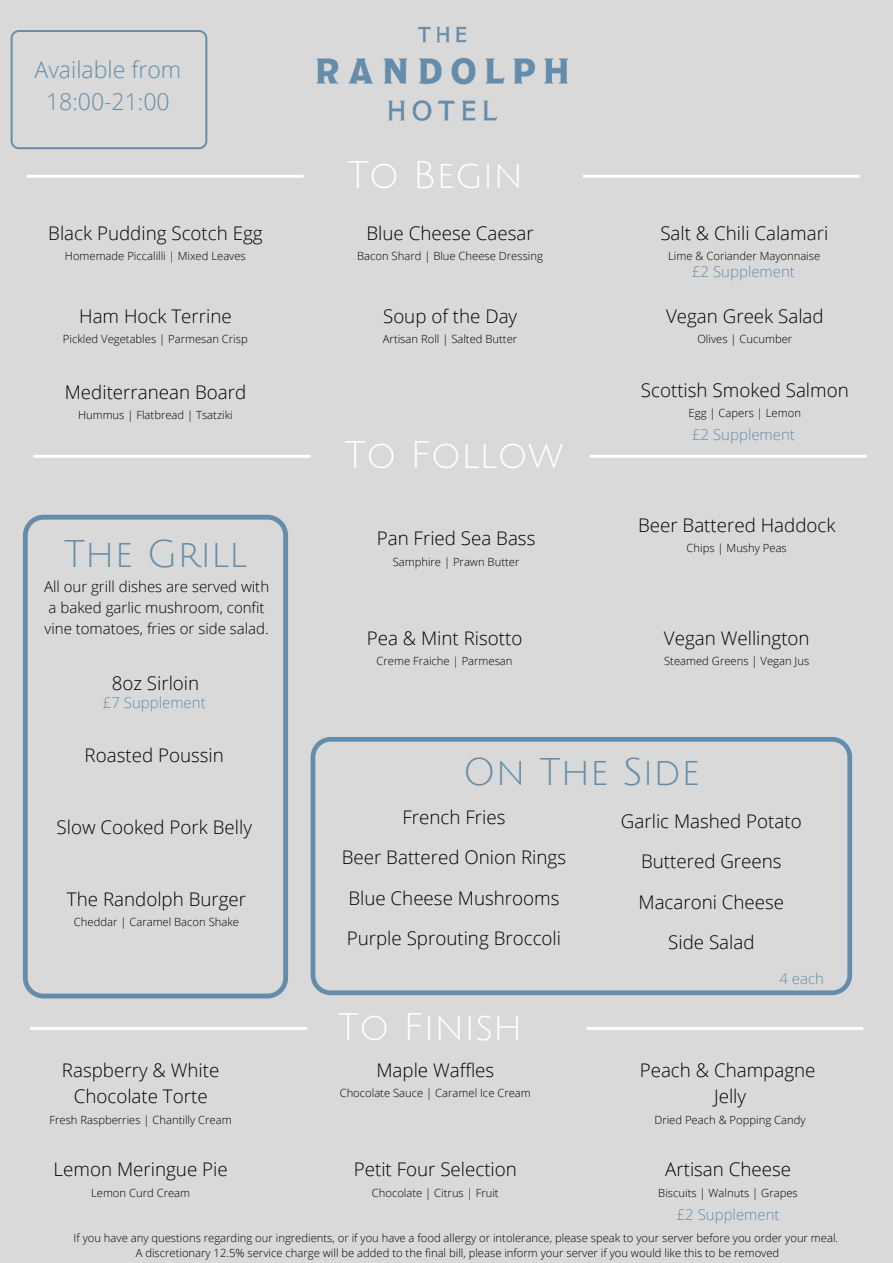
<style>
.page{position:relative;width:893px;height:1263px;background:#d9d9d9}
.page>*{position:absolute;margin:0;border:0;box-sizing:border-box;transform-origin:0 0}
.t1{font:37.5px "Julius Sans One";color:#fff}
.t2{font:37.5px "Julius Sans One";color:#648dab}
.t3{font:300 23.1px/32.2px "Open Sans";color:#648dab;text-align:center}
.t4{font:300 18.75px/40.5px "Open Sans";color:#000;text-align:center}
.t5{font:300 15px/20.9px "Open Sans";color:#000}
.t6{font:300 15px "Open Sans";color:#648dab}
.t7{font:300 11.25px/15.8px "Open Sans";color:#000;text-align:center}
</style>
<div class="page">
<svg style="left:23px;top:515px;width:265px;height:483px"></svg>
<svg style="left:311px;top:737px;width:541px;height:258px"></svg>
<svg style="left:33px;top:455px;width:277px;height:3px"></svg>
<svg style="left:590px;top:455px;width:276px;height:3px"></svg>
<svg style="left:27px;top:175px;width:276px;height:3px"></svg>
<svg style="left:583px;top:175px;width:276px;height:3px"></svg>
<svg style="left:30px;top:1027px;width:277px;height:3px"></svg>
<svg style="left:586px;top:1027px;width:277px;height:3px"></svg>
<img style="left:316px;top:26px;width:252px;height:95px">
<svg style="left:11px;top:30px;width:196px;height:119px"></svg>
<h2 class="t3" style="left:35px;top:53px;width:148px">Available from<br>18:00-21:00</h2>
<h3 class="t4" style="left:48px;top:212px;width:216px">Black Pudding Scotch Egg</h3>
<p class="t7" style="left:65px;top:248px;width:182px">Homemade Piccalilli | Mixed Leaves</p>
<h3 class="t4" style="left:79px;top:295px;width:154px">Ham Hock Terrine</h3>
<p class="t7" style="left:63px;top:331px;width:186px">Pickled Vegetables | Parmesan Crisp</p>
<h3 class="t4" style="left:65px;top:371px;width:183px">Mediterranean Board</h3>
<p class="t7" style="left:78px;top:407px;width:156px">Hummus | Flatbread | Tsatziki</p>
<h1 class="t2" style="left:64px;top:535px;width:185px">The Grill</h1>
<h3 class="t5" style="left:44px;top:576px;width:227px">All our grill dishes are served with a baked garlic mushroom, confit vine tomatoes, fries or side salad.</h3>
<h3 class="t4" style="left:112px;top:662px;width:89px">8oz Sirloin</h3>
<h3 class="t6" style="left:103px;top:692px;width:104px">£7 Supplement</h3>
<h3 class="t4" style="left:85px;top:734px;width:141px">Roasted Poussin</h3>
<h3 class="t4" style="left:57px;top:806px;width:197px">Slow Cooked Pork Belly</h3>
<h3 class="t4" style="left:67px;top:878px;width:181px">The Randolph Burger</h3>
<p class="t7" style="left:74px;top:914px;width:167px">Cheddar | Caramel Bacon Shake</p>
<h3 class="t4" style="left:62px;top:1057px;width:159px;line-height:25.9px">Raspberry &amp; White<br>Chocolate Torte</h3>
<p class="t7" style="left:49px;top:1111px;width:184px">Fresh Raspberries | Chantilly Cream</p>
<h1 class="t1" style="left:347px;top:156px;width:178px">To Begin</h1>
<h3 class="t4" style="left:366px;top:212px;width:169px">Blue Cheese Caesar</h3>
<p class="t7" style="left:357px;top:248px;width:187px">Bacon Shard | Blue Cheese Dressing</p>
<h3 class="t4" style="left:383px;top:295px;width:136px">Soup of the Day</h3>
<p class="t7" style="left:383px;top:331px;width:136px">Artisan Roll | Salted Butter</p>
<h1 class="t1" style="left:344px;top:436px;width:220px">To Follow</h1>
<h3 class="t4" style="left:377px;top:518px;width:160px">Pan Fried Sea Bass</h3>
<p class="t7" style="left:393px;top:553px;width:128px">Samphire | Prawn Butter</p>
<h3 class="t4" style="left:367px;top:617px;width:157px">Pea &amp; Mint Risotto</h3>
<p class="t7" style="left:376px;top:653px;width:137px">Creme Fraiche | Parmesan</p>
<h3 class="t4" style="left:660px;top:212px;width:169px">Salt &amp; Chili Calamari</h3>
<p class="t7" style="left:668px;top:248px;width:154px">Lime &amp; Coriander Mayonnaise</p>
<h3 class="t6" style="left:692px;top:261px;width:104px">£2 Supplement</h3>
<h3 class="t4" style="left:666px;top:295px;width:159px">Vegan Greek Salad</h3>
<p class="t7" style="left:697px;top:331px;width:96px">Olives | Cucumber</p>
<h3 class="t4" style="left:641px;top:369px;width:209px">Scottish Smoked Salmon</h3>
<p class="t7" style="left:688px;top:405px;width:114px">Egg | Capers | Lemon</p>
<h3 class="t6" style="left:692px;top:424px;width:104px">£2 Supplement</h3>
<h3 class="t4" style="left:638px;top:504px;width:199px">Beer Battered Haddock</h3>
<p class="t7" style="left:686px;top:540px;width:102px">Chips | Mushy Peas</p>
<h3 class="t4" style="left:664px;top:617px;width:147px">Vegan Wellington</h3>
<p class="t7" style="left:664px;top:653px;width:147px">Steamed Greens | Vegan Jus</p>
<h1 class="t2" style="left:463px;top:753px;width:239px">On The Side</h1>
<h3 class="t4" style="left:342px;top:796px;width:226px">French Fries<br>Beer Battered Onion Rings<br>Blue Cheese Mushrooms<br>Purple Sprouting Broccoli</h3>
<h1 class="t1" style="left:337px;top:1008px;width:187px">To Finish</h1>
<h3 class="t4" style="left:376px;top:1049px;width:119px">Maple Waffles</h3>
<p class="t7" style="left:340px;top:1085px;width:193px">Chocolate Sauce | Caramel Ice Cream</p>
<h3 class="t4" style="left:621px;top:800px;width:182px">Garlic Mashed Potato<br>Buttered Greens<br>Macaroni Cheese<br>Side Salad</h3>
<h3 class="t6" style="left:779px;top:968px;width:46px">4 each</h3>
<h3 class="t4" style="left:640px;top:1057px;width:177px;line-height:25.9px">Peach &amp; Champagne<br>Jelly</h3>
<p class="t7" style="left:654px;top:1111px;width:153px">Dried Peach &amp; Popping Candy</p>
<h3 class="t4" style="left:665px;top:1149px;width:127px">Artisan Cheese</h3>
<p class="t7" style="left:658px;top:1184px;width:141px">Biscuits | Walnuts | Grapes</p>
<h3 class="t6" style="left:676px;top:1204px;width:104px">£2 Supplement</h3>
<p class="t7" style="left:74px;top:1229px;width:766px">If you have any questions regarding our ingredients, or if you have a food allergy or intolerance, please speak to your server before you order your meal.<br>A discretionary 12.5% service charge will be added to the final bill, please inform your server if you would like this to be removed</p>
<h3 class="t4" style="left:354px;top:1149px;width:165px">Petit Four Selection</h3>
<p class="t7" style="left:372px;top:1184px;width:128px">Chocolate | Citrus | Fruit</p>
<h3 class="t4" style="left:54px;top:1149px;width:175px">Lemon Meringue Pie</h3>
<p class="t7" style="left:91px;top:1184px;width:101px">Lemon Curd Cream</p>
</div>
